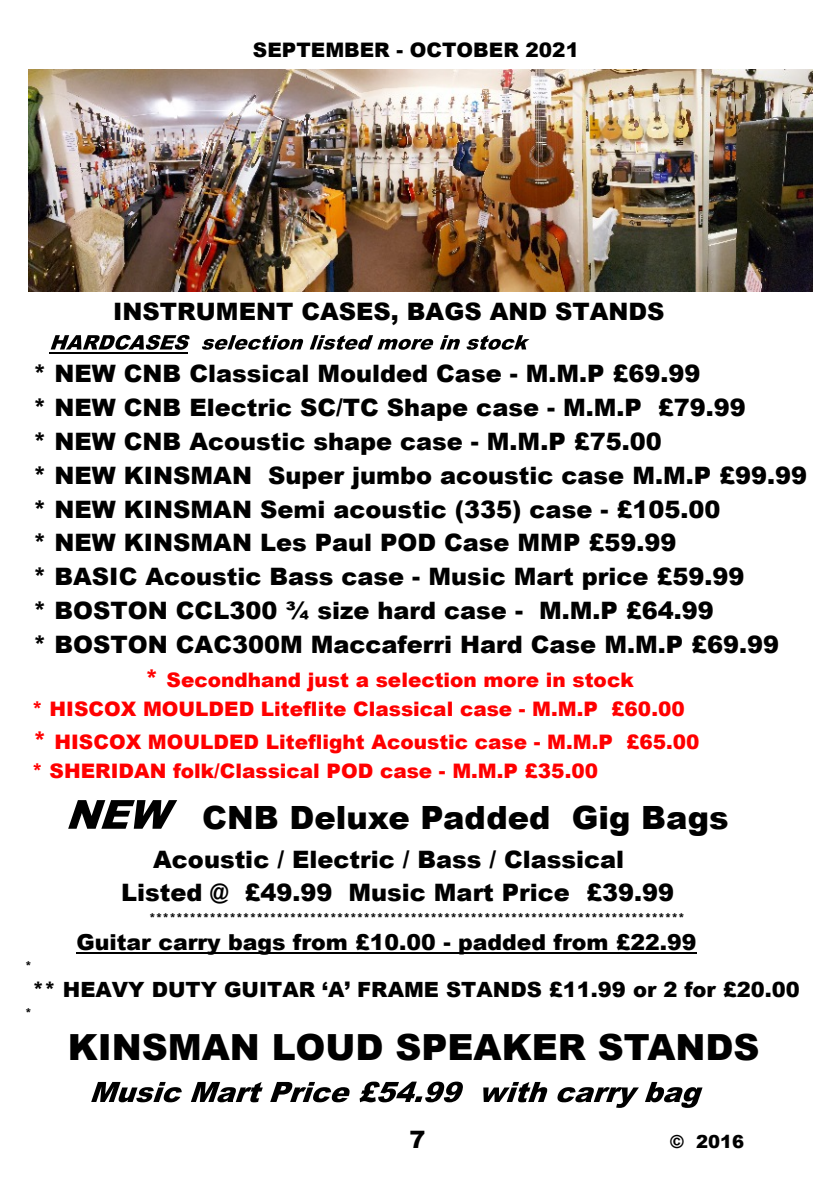
<style>
.page{position:relative;width:840px;height:1191px;background:#fff}
.page>*{position:absolute;margin:0;border:0;box-sizing:border-box;transform-origin:0 0}
.t1{font:900 36px "Arial";color:#000}
.t2{font:900 32px "Arial";color:#000}
.t3{font:900 24px/33.8px "Arial";color:#000}
.t4{font:900 22px "Arial";color:#000}
.t5{font:900 21px "Arial";color:#000}
.t6{font:900 20px/29.4px "Arial";color:#f00}
.t7{font:900 20px "Arial";color:#000}
.t8{font:900 18px "Arial";color:#000}
.t9{font:900 12px "Arial";color:#000}
.s1{font-size:24px}
</style>
<div class="page">
<svg style="left:51px;top:335px;width:139px;height:15px"></svg>
<hr style="left:49px;top:352px;width:138px;height:1px;background:#000">
<svg style="left:202px;top:335px;width:101px;height:15px"></svg>
<svg style="left:309px;top:335px;width:124px;height:15px"></svg>
<svg style="left:440px;top:335px;width:20px;height:14px"></svg>
<svg style="left:466px;top:335px;width:63px;height:15px"></svg>
<svg style="left:68px;top:800px;width:109px;height:28px"></svg>
<hr style="left:76px;top:952px;width:620px;height:1px;background:#000">
<svg style="left:91px;top:1082px;width:91px;height:20px"></svg>
<svg style="left:191px;top:1082px;width:72px;height:20px"></svg>
<svg style="left:270px;top:1082px;width:79px;height:20px"></svg>
<svg style="left:359px;top:1081px;width:104px;height:21px"></svg>
<svg style="left:483px;top:1082px;width:64px;height:20px"></svg>
<svg style="left:557px;top:1087px;width:81px;height:20px"></svg>
<svg style="left:645px;top:1082px;width:57px;height:25px"></svg>
<img style="left:29px;top:69px;width:782px;height:222px">
<p class="t7" style="left:253px;top:43px;width:327px">SEPTEMBER - OCTOBER 2021</p>
<p class="t3" style="left:113px;top:297px;width:552px">INSTRUMENT CASES, BAGS AND STANDS</p>
<p class="t3" style="left:33px;top:359px;width:775px">* NEW CNB Classical Moulded Case - M.M.P £69.99<br>* NEW CNB Electric SC/TC Shape case - M.M.P £79.99<br>* NEW CNB Acoustic shape case - M.M.P £75.00<br>* NEW KINSMAN Super jumbo acoustic case M.M.P £99.99 * NEW KINSMAN Semi acoustic (335) case - £105.00<br>* NEW KINSMAN Les Paul POD Case MMP £59.99<br>* BASIC Acoustic Bass case - Music Mart price £59.99<br>* BOSTON CCL300 ¾ size hard case - M.M.P £64.99<br>* BOSTON CAC300M Maccaferri Hard Case M.M.P £69.99</p>
<p class="t6" style="left:32px;top:667px;width:654px;text-indent:113px"><span class="s1">*</span> Secondhand just a selection more in stock<br>* HISCOX MOULDED Liteflite Classical case - M.M.P £60.00</p>
<p class="t6" style="left:32px;top:729px;width:669px"><span class="s1">*</span> HISCOX MOULDED Liteflight Acoustic case - M.M.P £65.00 * SHERIDAN folk/Classical POD case - M.M.P £35.00</p>
<h2 class="t2" style="left:202px;top:806px;width:528px">CNB Deluxe Padded Gig Bags</h2>
<p class="t3" style="left:121px;top:844px;width:554px;text-indent:32px">Acoustic / Electric / Bass / Classical<br>Listed @ £49.99 Music Mart Price £39.99</p>
<p class="t9" style="left:149px;top:913px;width:536px">********************************************************************************</p>
<p class="t4" style="left:76px;top:934px;width:621px">Guitar carry bags from £10.00 - padded from £22.99</p>
<p class="t9" style="left:25px;top:961px;width:8px">*</p>
<p class="t5" style="left:32px;top:982px;width:768px">** HEAVY DUTY GUITAR ‘A’ FRAME STANDS £11.99 or 2 for £20.00</p>
<p class="t9" style="left:25px;top:1008px;width:8px">*</p>
<h1 class="t1" style="left:68px;top:1034px;width:692px">KINSMAN LOUD SPEAKER STANDS</h1>
<p class="t3" style="left:409px;top:1125px;width:18px">7</p>
<p class="t8" style="left:669px;top:1135px;width:76px">© 2016</p>
</div>
